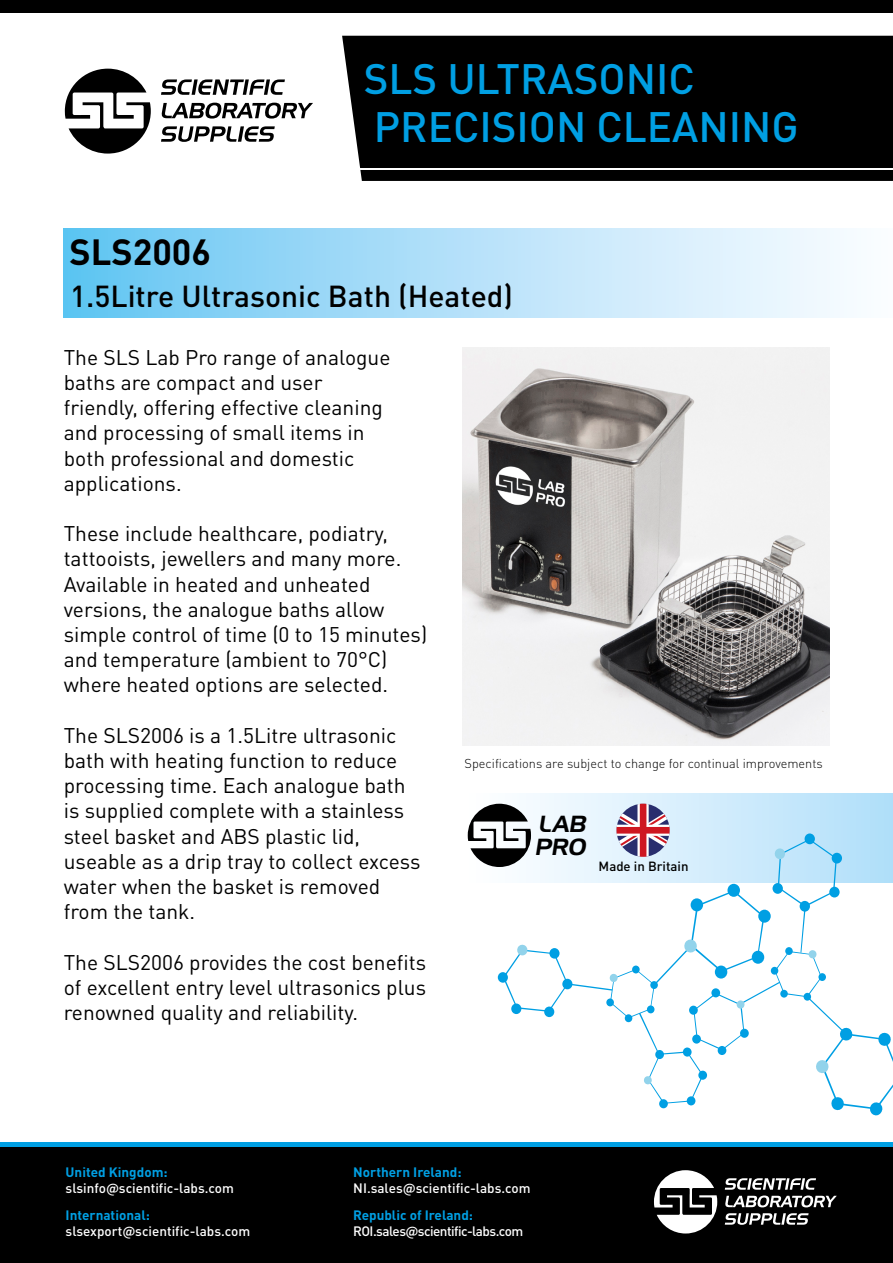
<style>
.page{position:relative;width:893px;height:1263px;background:#fff}
.page>*{position:absolute;margin:0;border:0;box-sizing:border-box;transform-origin:0 0}
.t1{font:500 42px/48px "DIN Pro";color:#009fe3}
.t2{font:700 36px "DIN Pro";color:#000}
.t3{font:500 30px "DIN Pro";color:#000}
.t4{font:italic 22.65px/23.4px "Handel Gothic BT";color:#000}
.t5{font:21px/25.2px "DIN Pro";color:#000}
.t6{font:500 13.5px "DIN Pro";color:#fff}
.t7{font:700 13.5px "DIN Pro";color:#009fe3}
.t8{font:500 13.5px "DIN Pro";letter-spacing:-.04em;color:#fff}
.t9{font:500 13.2px "DIN Pro";color:#000}
.t10{font:300 12.75px "DIN Pro";color:#000}
</style>
<div class="page">
<div style="left:0;top:0;width:893px;height:13px;background:#000"></div>
<div style="left:463px;top:793px;width:430px;height:89px;background:linear-gradient(to right,#fff,#b1dffa)"></div>
<div style="left:64px;top:229px;width:829px;height:89px;background:linear-gradient(to right,#65c5f3,#fffeff)"></div>
<div style="left:0;top:1147px;width:893px;height:116px;background:#000"></div>
<hr style="left:0;top:1143px;width:893px;height:4px;background:#009fe3">
<svg style="left:654px;top:1170px;width:63px;height:63px"></svg>
<svg style="left:725px;top:1213px;width:84px;height:12px"></svg>
<svg style="left:725px;top:1178px;width:112px;height:29px"></svg>
<img style="left:463px;top:348px;width:366px;height:397px">
<div style="left:342px;top:36px;width:551px;height:145px;background:#000"></div>
<svg style="left:65px;top:69px;width:86px;height:85px"></svg>
<svg style="left:161px;top:126px;width:114px;height:16px"></svg>
<svg style="left:162px;top:103px;width:151px;height:16px"></svg>
<svg style="left:161px;top:79px;width:124px;height:16px"></svg>
<hr style="left:357px;top:168px;width:536px;height:2px;background:#fff">
<svg style="left:468px;top:804px;width:425px;height:312px"></svg>
<h2 class="t2" style="left:70px;top:222px;width:143px">SLS2006</h2>
<h1 class="t1" style="left:364px;top:50px;width:437px">SLS ULTRASONIC<br>PRECISION CLEANING</h1>
<h3 class="t3" style="left:70px;top:272px;width:444px">1.5Litre Ultrasonic Bath (Heated)</h3>
<p class="t5" style="left:64px;top:342px;width:328px">The SLS Lab Pro range of analogue baths are compact and user friendly, offering effective cleaning and processing of small items in both professional and domestic applications.</p>
<p class="t5" style="left:64px;top:519px;width:365px">These include healthcare, podiatry, tattooists, jewellers and many more.<br>Available in heated and unheated versions, the analogue baths allow simple control of time (0 to 15 minutes) and temperature (ambient to 70°C) where heated options are selected.</p>
<p class="t5" style="left:64px;top:720px;width:358px">The SLS2006 is a 1.5Litre ultrasonic bath with heating function to reduce processing time. Each analogue bath is supplied complete with a stainless steel basket and ABS plastic lid, useable as a drip tray to collect excess water when the basket is removed from the tank.</p>
<p class="t5" style="left:64px;top:947px;width:364px;text-align:justify">The SLS2006 provides the cost benefits of excellent entry level ultrasonics plus renowned quality and reliability.</p>
<p class="t10" style="left:465px;top:753px;width:360px">Specifications are subject to change for continual improvements</p>
<p class="t4" style="left:535px;top:812px;width:57px">LAB<br>PRO</p>
<p class="t9" style="left:599px;top:856px;width:91px">Made in Britain</p>
<p class="t7" style="left:66px;top:1160px;width:104px">United Kingdom:</p>
<p class="t6" style="left:66px;top:1177px;width:170px">slsinfo@scientific-labs.com</p>
<p class="t7" style="left:66px;top:1204px;width:86px">International:</p>
<p class="t6" style="left:66px;top:1220px;width:186px">slsexport@scientific-labs.com</p>
<p class="t7" style="left:353px;top:1160px;width:110px">Northern Ireland:</p>
<p class="t6" style="left:353px;top:1177px;width:179px">NI.sales@scientific-labs.com</p>
<p class="t7" style="left:353px;top:1204px;width:121px">Republic of Ireland:</p>
<p class="t8" style="left:353px;top:1220px;width:171px">ROI.sales@scientific-labs.com</p>
</div>
